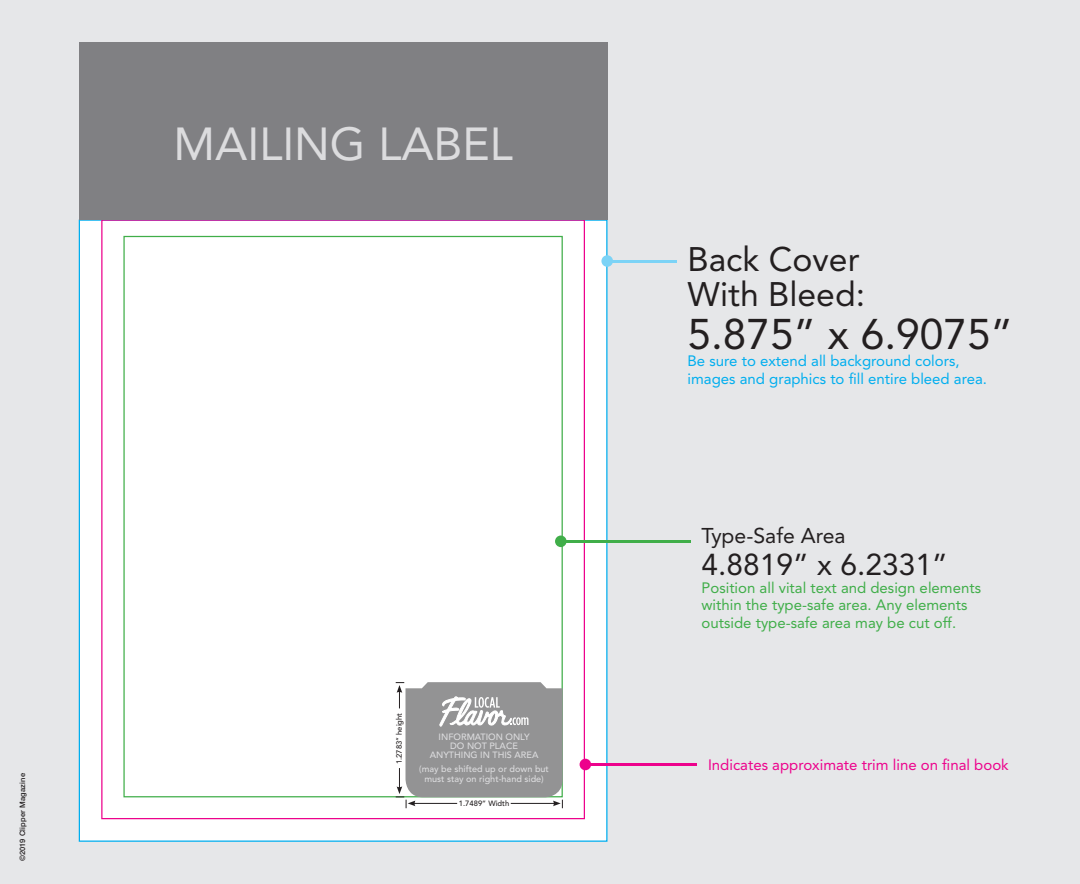
<style>
.page{position:relative;width:1080px;height:884px;background:#fff}
.page>*{position:absolute;margin:0;border:0;box-sizing:border-box;transform-origin:0 0}
.t1{font:45.88px "Avenir LT Std";color:#dcdcde}
.t2{font:42.5px "Avenir LT Std";color:#231f20}
.t3{font:33.75px/35px "Avenir LT Std";color:#231f20}
.t4{font:30px "Avenir LT Std";color:#231f20}
.t5{font:21.25px "Avenir LT Std";color:#231f20}
.t6{font:15px/17.5px "Avenir LT Std";color:#40ae49}
.t7{font:15px/17.5px "Avenir LT Std";color:#00aeef}
.t8{font:15px "Avenir LT Std";color:#ed028c}
.t9{font:500 9.12px/9.1px "Avenir LT Std";color:#dcdcde;text-align:center}
.t10{font:500 7.62px "Avenir LT Std";color:#231f20}
.t11{font:500 7.5px "Helvetica Neue LT Std";letter-spacing:.025em;color:#231f20}
</style>
<div class="page">
<div style="left:0;top:0;width:1080px;height:883px;background:#e6e7e9"></div>
<div style="left:79px;top:219px;width:529px;height:622px;background:#fff"></div>
<div style="left:79px;top:42px;width:529px;height:177px;background:#808083"></div>
<svg style="left:555px;top:535px;width:12px;height:12px"></svg>
<hr style="left:557px;top:540px;width:134px;height:2px;background:#40ae49">
<div style="left:580px;top:758px;width:11px;height:12px;background:#ed028c;border-radius:50%"></div>
<hr style="left:588px;top:763px;width:109px;height:2px;background:#ed028c">
<div style="left:601px;top:255px;width:12px;height:12px;background:#7cd3f6;border-radius:50%"></div>
<hr style="left:611px;top:259px;width:66px;height:3px;background:#7cd3f6">
<svg style="left:396px;top:682px;width:167px;height:125px"></svg>
<p class="t11" style="left:18px;top:861px;width:90px;rotate:-90deg">©2019 Clipper Magazine</p>
<h1 class="t1" style="left:174px;top:117px;width:341px">MAILING LABEL</h1>
<p class="t10" style="left:395px;top:764px;width:53px;rotate:-90deg">1.2783” height</p>
<p class="t9" style="left:430px;top:732px;width:110px">INFORMATION ONLY<br>DO NOT PLACE<br>ANYTHING IN THIS AREA</p>
<p class="t9" style="left:419px;top:764px;width:131px">(may be shifted up or down but must stay on right-hand side)</p>
<p class="t10" style="left:459px;top:798px;width:52px">1.7489” Width</p>
<h3 class="t3" style="left:688px;top:242px;width:179px">Back Cover<br>With Bleed:</h3>
<h2 class="t2" style="left:688px;top:309px;width:327px">5.875” x 6.9075”</h2>
<p class="t7" style="left:688px;top:352px;width:301px">Be sure to extend all background colors, images and graphics to fill entire bleed area.</p>
<h3 class="t5" style="left:702px;top:523px;width:146px">Type-Safe Area</h3>
<h3 class="t4" style="left:702px;top:547px;width:248px">4.8819” x 6.2331”</h3>
<p class="t6" style="left:702px;top:578px;width:281px">Position all vital text and design elements within the type-safe area. Any elements outside type-safe area may be cut off.</p>
<p class="t8" style="left:708px;top:755px;width:302px">Indicates approximate trim line on final book</p>
</div>
